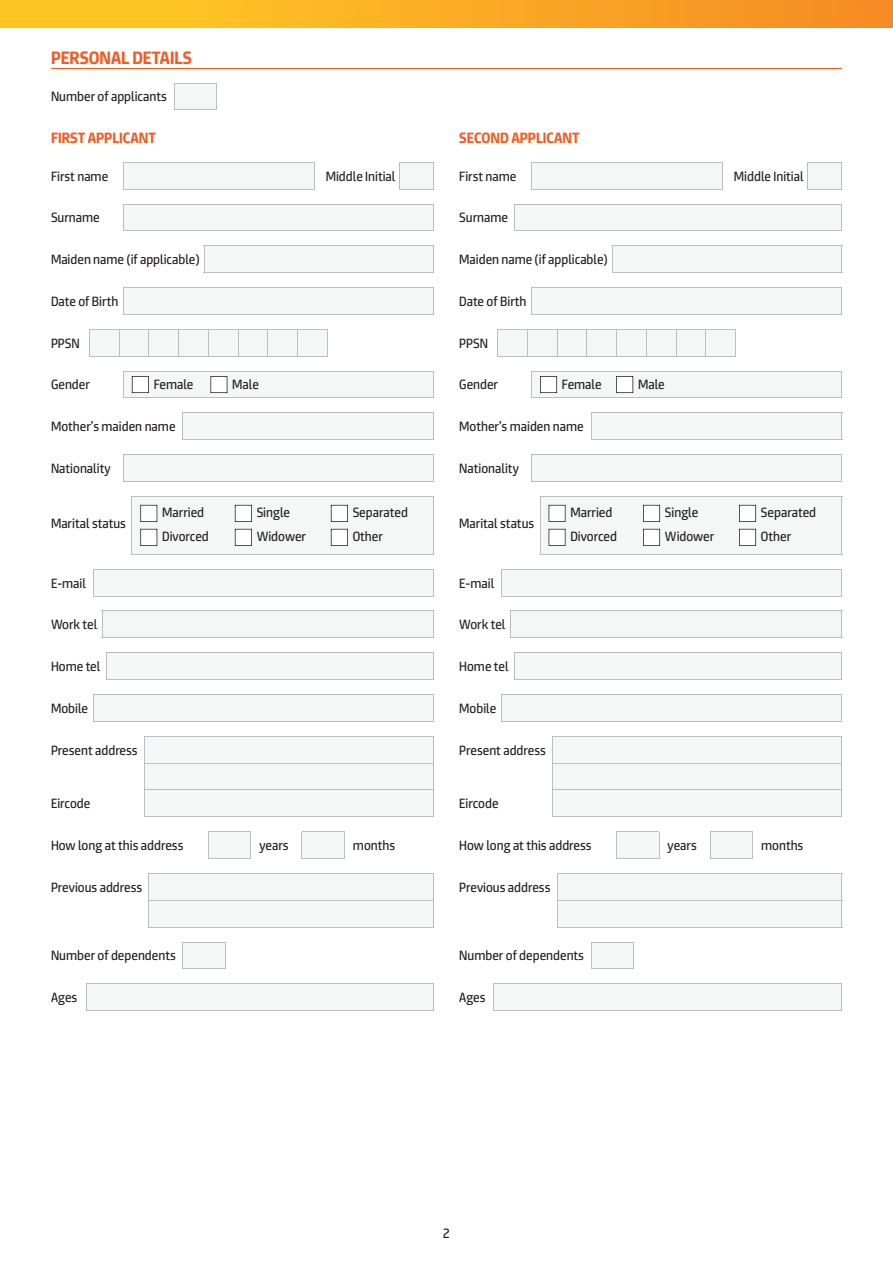
<style>
.page{position:relative;width:893px;height:1263px;background:#fff}
.page>*{position:absolute;margin:0;border:0;box-sizing:border-box;transform-origin:0 0}
.t1{font:700 18px "Expose";color:#f25b21}
.t2{font:700 15px "Expose";color:#f25b21}
.t3{font:13.5px "Expose";color:#231f20}
</style>
<div class="page">
<img style="left:0;top:0;width:893px;height:28px">
<hr style="left:51px;top:68px;width:791px;height:1px;background:#f25b21">
<div style="left:174px;top:83px;width:43px;height:27px;background:#f5f6f6"></div>
<hr style="left:174px;top:83px;width:43px;height:1px;background:#bcbdc0">
<svg style="left:174px;top:84px;width:1px;height:26px"></svg>
<hr style="left:174px;top:110px;width:43px;height:1px;background:#bcbdc0">
<hr style="left:531px;top:189px;width:192px;height:1px;background:#bcbdc0">
<hr style="left:399px;top:189px;width:35px;height:1px;background:#bcbdc0">
<hr style="left:123px;top:189px;width:192px;height:1px;background:#bcbdc0">
<svg style="left:123px;top:162px;width:719px;height:27px"></svg>
<hr style="left:808px;top:189px;width:34px;height:1px;background:#bcbdc0">
<hr style="left:123px;top:231px;width:311px;height:1px;background:#bcbdc0">
<svg style="left:123px;top:204px;width:719px;height:27px"></svg>
<hr style="left:514px;top:231px;width:328px;height:1px;background:#bcbdc0">
<hr style="left:204px;top:273px;width:230px;height:1px;background:#bcbdc0">
<svg style="left:204px;top:246px;width:639px;height:27px"></svg>
<hr style="left:612px;top:273px;width:230px;height:1px;background:#bcbdc0">
<hr style="left:123px;top:287px;width:311px;height:1px;background:#bcbdc0">
<hr style="left:123px;top:314px;width:311px;height:1px;background:#bcbdc0">
<hr style="left:531px;top:287px;width:311px;height:1px;background:#bcbdc0">
<svg style="left:123px;top:288px;width:719px;height:26px"></svg>
<hr style="left:531px;top:314px;width:311px;height:1px;background:#bcbdc0">
<svg style="left:89px;top:329px;width:647px;height:28px"></svg>
<hr style="left:646px;top:356px;width:30px;height:1px;background:#bcbdc0">
<hr style="left:676px;top:356px;width:30px;height:1px;background:#bcbdc0">
<hr style="left:706px;top:356px;width:30px;height:1px;background:#bcbdc0">
<hr style="left:123px;top:398px;width:311px;height:1px;background:#bcbdc0">
<hr style="left:531px;top:398px;width:311px;height:1px;background:#bcbdc0">
<svg style="left:123px;top:371px;width:719px;height:27px"></svg>
<svg style="left:183px;top:413px;width:660px;height:27px"></svg>
<hr style="left:591px;top:439px;width:251px;height:1px;background:#bcbdc0">
<hr style="left:123px;top:454px;width:311px;height:1px;background:#bcbdc0">
<hr style="left:123px;top:481px;width:311px;height:1px;background:#bcbdc0">
<hr style="left:531px;top:454px;width:311px;height:1px;background:#bcbdc0">
<svg style="left:123px;top:455px;width:719px;height:26px"></svg>
<hr style="left:531px;top:481px;width:311px;height:1px;background:#bcbdc0">
<hr style="left:842px;top:496px;width:1px;height:58px;background:#bcbdc0">
<hr style="left:132px;top:554px;width:302px;height:1px;background:#bcbdc0">
<hr style="left:540px;top:554px;width:302px;height:1px;background:#bcbdc0">
<svg style="left:132px;top:496px;width:710px;height:58px"></svg>
<hr style="left:93px;top:596px;width:341px;height:1px;background:#bcbdc0">
<svg style="left:93px;top:569px;width:749px;height:27px"></svg>
<hr style="left:502px;top:596px;width:340px;height:1px;background:#bcbdc0">
<hr style="left:510px;top:638px;width:332px;height:1px;background:#bcbdc0">
<svg style="left:102px;top:611px;width:741px;height:27px"></svg>
<hr style="left:102px;top:638px;width:332px;height:1px;background:#bcbdc0">
<hr style="left:514px;top:652px;width:328px;height:1px;background:#bcbdc0">
<hr style="left:514px;top:679px;width:328px;height:1px;background:#bcbdc0">
<hr style="left:106px;top:652px;width:328px;height:1px;background:#bcbdc0">
<svg style="left:106px;top:653px;width:736px;height:26px"></svg>
<hr style="left:106px;top:679px;width:328px;height:1px;background:#bcbdc0">
<hr style="left:502px;top:721px;width:340px;height:1px;background:#bcbdc0">
<svg style="left:93px;top:694px;width:749px;height:27px"></svg>
<hr style="left:93px;top:721px;width:341px;height:1px;background:#bcbdc0">
<svg style="left:145px;top:736px;width:697px;height:81px;fill:#f5f6f6"></svg>
<hr style="left:553px;top:736px;width:289px;height:1px;background:#bcbdc0">
<hr style="left:553px;top:763px;width:289px;height:1px;background:#bcbdc0">
<hr style="left:553px;top:790px;width:289px;height:1px;background:#bcbdc0">
<svg style="left:553px;top:737px;width:1px;height:80px"></svg>
<hr style="left:553px;top:817px;width:289px;height:1px;background:#bcbdc0">
<hr style="left:144px;top:736px;width:290px;height:1px;background:#bcbdc0">
<hr style="left:144px;top:763px;width:290px;height:1px;background:#bcbdc0">
<hr style="left:144px;top:790px;width:290px;height:1px;background:#bcbdc0">
<svg style="left:144px;top:737px;width:1px;height:80px"></svg>
<svg style="left:434px;top:736px;width:1px;height:81px"></svg>
<hr style="left:144px;top:817px;width:290px;height:1px;background:#bcbdc0">
<hr style="left:302px;top:831px;width:43px;height:1px;background:#bcbdc0">
<hr style="left:710px;top:831px;width:43px;height:1px;background:#bcbdc0">
<hr style="left:302px;top:858px;width:43px;height:1px;background:#bcbdc0">
<hr style="left:710px;top:858px;width:43px;height:1px;background:#bcbdc0">
<hr style="left:208px;top:831px;width:43px;height:1px;background:#bcbdc0">
<hr style="left:616px;top:831px;width:43px;height:1px;background:#bcbdc0">
<hr style="left:208px;top:858px;width:43px;height:1px;background:#bcbdc0">
<hr style="left:616px;top:858px;width:43px;height:1px;background:#bcbdc0">
<svg style="left:208px;top:832px;width:545px;height:26px"></svg>
<hr style="left:557px;top:927px;width:285px;height:1px;background:#bcbdc0">
<svg style="left:149px;top:873px;width:694px;height:54px"></svg>
<hr style="left:149px;top:927px;width:285px;height:1px;background:#bcbdc0">
<hr style="left:591px;top:969px;width:43px;height:1px;background:#bcbdc0">
<svg style="left:183px;top:942px;width:451px;height:27px"></svg>
<hr style="left:183px;top:969px;width:43px;height:1px;background:#bcbdc0">
<hr style="left:493px;top:983px;width:349px;height:1px;background:#bcbdc0">
<hr style="left:86px;top:983px;width:348px;height:1px;background:#bcbdc0">
<svg style="left:86px;top:984px;width:756px;height:27px"></svg>
<hr style="left:86px;top:1010px;width:348px;height:1px;background:#bcbdc0">
<h1 class="t1" style="left:51px;top:47px;width:142px">PERSONAL DETAILS</h1>
<p class="t3" style="left:51px;top:89px;width:117px">Number of applicants</p>
<p class="t2" style="left:51px;top:129px;width:106px">FIRST APPLICANT</p>
<p class="t2" style="left:459px;top:129px;width:122px">SECOND APPLICANT</p>
<p class="t3" style="left:51px;top:168px;width:59px">First name</p>
<p class="t3" style="left:326px;top:168px;width:71px">Middle Initial</p>
<p class="t3" style="left:459px;top:168px;width:59px">First name</p>
<p class="t3" style="left:734px;top:168px;width:71px">Middle Initial</p>
<p class="t3" style="left:51px;top:210px;width:50px">Surname</p>
<p class="t3" style="left:459px;top:210px;width:50px">Surname</p>
<p class="t3" style="left:51px;top:252px;width:150px">Maiden name (if applicable)</p>
<p class="t3" style="left:459px;top:252px;width:150px">Maiden name (if applicable)</p>
<p class="t3" style="left:51px;top:293px;width:69px">Date of Birth</p>
<p class="t3" style="left:459px;top:293px;width:69px">Date of Birth</p>
<p class="t3" style="left:51px;top:335px;width:30px">PPSN</p>
<p class="t3" style="left:459px;top:335px;width:30px">PPSN</p>
<p class="t3" style="left:51px;top:377px;width:40px">Gender</p>
<p class="t3" style="left:154px;top:376px;width:41px">Female</p>
<p class="t3" style="left:232px;top:376px;width:28px">Male</p>
<p class="t3" style="left:459px;top:377px;width:40px">Gender</p>
<p class="t3" style="left:562px;top:376px;width:41px">Female</p>
<p class="t3" style="left:638px;top:376px;width:28px">Male</p>
<p class="t3" style="left:51px;top:419px;width:126px">Mother’s maiden name</p>
<p class="t3" style="left:459px;top:419px;width:126px">Mother’s maiden name</p>
<p class="t3" style="left:51px;top:460px;width:61px">Nationality</p>
<p class="t3" style="left:459px;top:460px;width:61px">Nationality</p>
<p class="t3" style="left:51px;top:516px;width:76px">Marital status</p>
<p class="t3" style="left:162px;top:505px;width:44px">Married</p>
<p class="t3" style="left:257px;top:505px;width:35px">Single</p>
<p class="t3" style="left:353px;top:505px;width:57px">Separated</p>
<p class="t3" style="left:162px;top:529px;width:48px">Divorced</p>
<p class="t3" style="left:257px;top:529px;width:51px">Widower</p>
<p class="t3" style="left:353px;top:529px;width:32px">Other</p>
<p class="t3" style="left:459px;top:516px;width:76px">Marital status</p>
<p class="t3" style="left:51px;top:575px;width:37px">E-mail</p>
<p class="t3" style="left:459px;top:575px;width:37px">E-mail</p>
<p class="t3" style="left:51px;top:617px;width:48px">Work tel</p>
<p class="t3" style="left:459px;top:617px;width:48px">Work tel</p>
<p class="t3" style="left:51px;top:659px;width:51px">Home tel</p>
<p class="t3" style="left:459px;top:659px;width:51px">Home tel</p>
<p class="t3" style="left:51px;top:700px;width:39px">Mobile</p>
<p class="t3" style="left:459px;top:700px;width:39px">Mobile</p>
<p class="t3" style="left:51px;top:742px;width:88px">Present address</p>
<p class="t3" style="left:459px;top:742px;width:88px">Present address</p>
<p class="t3" style="left:570px;top:505px;width:44px">Married</p>
<p class="t3" style="left:665px;top:505px;width:35px">Single</p>
<p class="t3" style="left:761px;top:505px;width:57px">Separated</p>
<p class="t3" style="left:570px;top:529px;width:48px">Divorced</p>
<p class="t3" style="left:665px;top:529px;width:51px">Widower</p>
<p class="t3" style="left:761px;top:529px;width:32px">Other</p>
<p class="t3" style="left:51px;top:796px;width:41px">Eircode</p>
<p class="t3" style="left:459px;top:796px;width:41px">Eircode</p>
<p class="t3" style="left:51px;top:837px;width:134px">How long at this address</p>
<p class="t3" style="left:259px;top:837px;width:31px">years</p>
<p class="t3" style="left:353px;top:837px;width:44px">months</p>
<p class="t3" style="left:459px;top:837px;width:134px">How long at this address</p>
<p class="t3" style="left:668px;top:837px;width:31px">years</p>
<p class="t3" style="left:761px;top:837px;width:44px">months</p>
<p class="t3" style="left:51px;top:879px;width:93px">Previous address</p>
<p class="t3" style="left:459px;top:879px;width:93px">Previous address</p>
<p class="t3" style="left:51px;top:948px;width:126px">Number of dependents</p>
<p class="t3" style="left:459px;top:948px;width:126px">Number of dependents</p>
<p class="t3" style="left:51px;top:990px;width:28px">Ages</p>
<p class="t3" style="left:459px;top:990px;width:28px">Ages</p>
<p class="t3" style="left:443px;top:1226px;width:8px">2</p>
</div>
